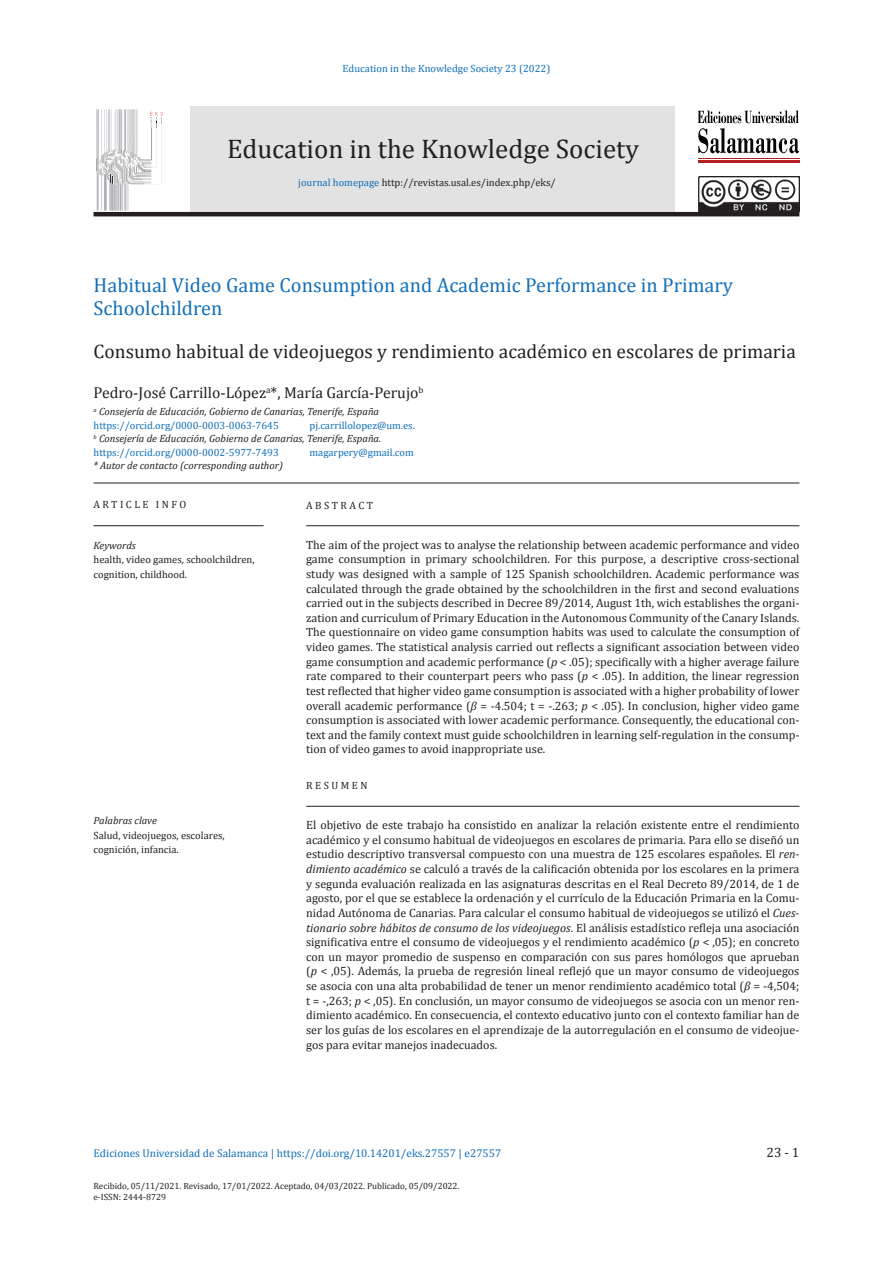
<style>
.page{position:relative;width:893px;height:1263px;background:#fff}
.page>*{position:absolute;margin:0;border:0;box-sizing:border-box;transform-origin:0 0}
.t1{font:27px "Cambria";color:#231f20}
.Article_title{font:20.25px/22.5px "Cambria";color:#136fb8}
.Article_sub-title{font:19.5px "Cambria";color:#231f20}
.Article_author{font:15.75px "Cambria";color:#231f20}
.t2{font:13.5px "Cambria";color:#231f20}
.abstract_text{font:12px/14.7px "Cambria";color:#231f20;text-align:justify}
.vrh{font:11.25px "Cambria";color:#136fb8}
.author_mail_add{font:10.5px "Cambria";color:#136fb8}
.keywords{font:10.5px/14.7px "Cambria";color:#231f20}
.author_affl{font:italic 10.5px "Cambria";color:#231f20}
.keywords-2{font:italic 10.5px "Cambria";color:#231f20}
.abstract_head{font:10.5px "Cambria";letter-spacing:.24em;color:#231f20}
.article_info_head{font:10.5px "Cambria";letter-spacing:.24em;color:#231f20}
.vrh-2{font:9px "Cambria";color:#231f20}
.s1{color:#136fb8}
.s2{font-style:italic}
</style>
<div class="page">
<div style="left:191px;top:106px;width:484px;height:106px;background:#e2e2e2"></div>
<svg style="left:96px;top:109px;width:67px;height:103px"></svg>
<img style="left:699px;top:176px;width:100px;height:36px">
<svg style="left:698px;top:110px;width:101px;height:43px"></svg>
<hr style="left:698px;top:158px;width:101px;height:1px;background:#b51f23">
<hr style="left:698px;top:160px;width:101px;height:2px;background:#b51f23">
<hr style="left:94px;top:212px;width:705px;height:4px;background:#231f20">
<hr style="left:94px;top:483px;width:705px;height:1px;background:#231f20">
<hr style="left:306px;top:525px;width:493px;height:1px;background:#231f20">
<hr style="left:94px;top:525px;width:170px;height:1px;background:#231f20">
<hr style="left:306px;top:806px;width:493px;height:1px;background:#231f20">
<p class="author_mail_add" style="left:343px;top:62px;width:209px">Education in the Knowledge Society 23 (2022)</p>
<h1 class="t1" style="left:227px;top:132px;width:413px">Education in the Knowledge Society</h1>
<p class="keywords" style="left:298px;top:175px;width:259px"><span class="s1">journal homepage</span> http://revistas.usal.es/index.php/eks/</p>
<p class="Article_title" style="left:94px;top:274px;width:641px">Habitual Video Game Consumption and Academic Performance in Primary<br>Schoolchildren</p>
<p class="Article_sub-title" style="left:94px;top:340px;width:704px">Consumo habitual de videojuegos y rendimiento académico en escolares de primaria</p>
<p class="Article_author" style="left:94px;top:383px;width:332px">Pedro-José Carrillo-López<sup>a</sup>*, María García-Perujo<sup>b</sup></p>
<p class="author_affl" style="left:94px;top:404px;width:287px"><sup>a</sup> Consejería de Educación, Gobierno de Canarias, Tenerife, España</p>
<p class="author_mail_add" style="left:94px;top:419px;width:187px">https://orcid.org/0000-0003-0063-7645</p>
<p class="author_mail_add" style="left:310px;top:419px;width:107px">pj.carrillolopez@um.es.</p>
<p class="author_affl" style="left:94px;top:431px;width:289px"><sup>b</sup> Consejería de Educación, Gobierno de Canarias, Tenerife, España.</p>
<p class="author_mail_add" style="left:94px;top:446px;width:187px">https://orcid.org/0000-0002-5977-7493</p>
<p class="author_mail_add" style="left:310px;top:446px;width:106px">magarpery@gmail.com</p>
<p class="author_affl" style="left:94px;top:458px;width:191px">* Autor de contacto (corresponding author)</p>
<p class="abstract_head" style="left:306px;top:499px;width:68px">ABSTRACT</p>
<p class="abstract_text" style="left:306px;top:537px;width:495px">The aim of the project was to analyse the relationship between academic performance and video game consumption in primary schoolchildren. For this purpose, a descriptive cross-sectional study was designed with a sample of 125 Spanish schoolchildren. Academic performance was calculated through the grade obtained by the schoolchildren in the first and second evaluations carried out in the subjects described in Decree 89/2014, August 1th, wich establishes the organi&shy;zation and curriculum of Primary Education in the Autonomous Community of the Canary Islands.<br>The questionnaire on video game consumption habits was used to calculate the consumption of video games. The statistical analysis carried out reflects a significant association between video game consumption and academic performance (<span class="s2">p</span> &lt; .05); specifically with a higher average failure rate compared to their counterpart peers who pass (<span class="s2">p</span> &lt; .05). In addition, the linear regression test reflected that higher video game consumption is associated with a higher probability of lower overall academic performance (<span class="s2">β</span> = -4.504; t = -.263; <span class="s2">p</span> &lt; .05). In conclusion, higher video game consumption is associated with lower academic performance. Consequently, the educational con&shy;text and the family context must guide schoolchildren in learning self-regulation in the consump&shy;tion of video games to avoid inappropriate use.</p>
<p class="article_info_head" style="left:94px;top:499px;width:94px">ARTICLE INFO</p>
<p class="keywords-2" style="left:94px;top:538px;width:44px">Keywords</p>
<p class="keywords" style="left:94px;top:552px;width:163px">health, video games, schoolchildren, cognition, childhood.</p>
<p class="keywords-2" style="left:94px;top:813px;width:65px">Palabras clave</p>
<p class="keywords" style="left:94px;top:828px;width:133px">Salud, videojuegos, escolares, cognición, infancia.</p>
<p class="abstract_head" style="left:306px;top:779px;width:63px">RESUMEN</p>
<p class="abstract_text" style="left:306px;top:818px;width:495px">El objetivo de este trabajo ha consistido en analizar la relación existente entre el rendimiento académico y el consumo habitual de videojuegos en escolares de primaria. Para ello se diseñó un estudio descriptivo transversal compuesto con una muestra de 125 escolares españoles. El <span class="s2">ren&shy;dimiento académico</span> se calculó a través de la calificación obtenida por los escolares en la primera y segunda evaluación realizada en las asignaturas descritas en el Real Decreto 89/2014, de 1 de agosto, por el que se establece la ordenación y el currículo de la Educación Primaria en la Comu&shy;nidad Autónoma de Canarias. Para calcular el consumo habitual de videojuegos se utilizó el <span class="s2">Cues&shy;tionario sobre hábitos de consumo de los videojuegos</span>. El análisis estadístico refleja una asociación significativa entre el consumo de videojuegos y el rendimiento académico (<span class="s2">p</span> &lt; ,05); en concreto con un mayor promedio de suspenso en comparación con sus pares homólogos que aprueban (<span class="s2">p</span> &lt; ,05). Además, la prueba de regresión lineal reflejó que un mayor consumo de videojuegos se asocia con una alta probabilidad de tener un menor rendimiento académico total (<span class="s2">β</span> = -4,504; t = -,263; <span class="s2">p</span> &lt; ,05). En conclusión, un mayor consumo de videojuegos se asocia con un menor ren&shy;dimiento académico. En consecuencia, el contexto educativo junto con el contexto familiar han de ser los guías de los escolares en el aprendizaje de la autorregulación en el consumo de videojue&shy;gos para evitar manejos inadecuados.</p>
<p class="vrh" style="left:94px;top:1146px;width:409px">Ediciones Universidad de Salamanca | https://doi.org/10.14201/eks.27557 | e27557</p>
<p class="vrh-2" style="left:94px;top:1181px;width:367px">Recibido, 05/11/2021. Revisado, 17/01/2022. Aceptado, 04/03/2022. Publicado, 05/09/2022.</p>
<p class="vrh-2" style="left:94px;top:1191px;width:74px">e-ISSN: 2444-8729</p>
<p class="t2" style="left:767px;top:1144px;width:34px">23 - 1</p>
</div>
